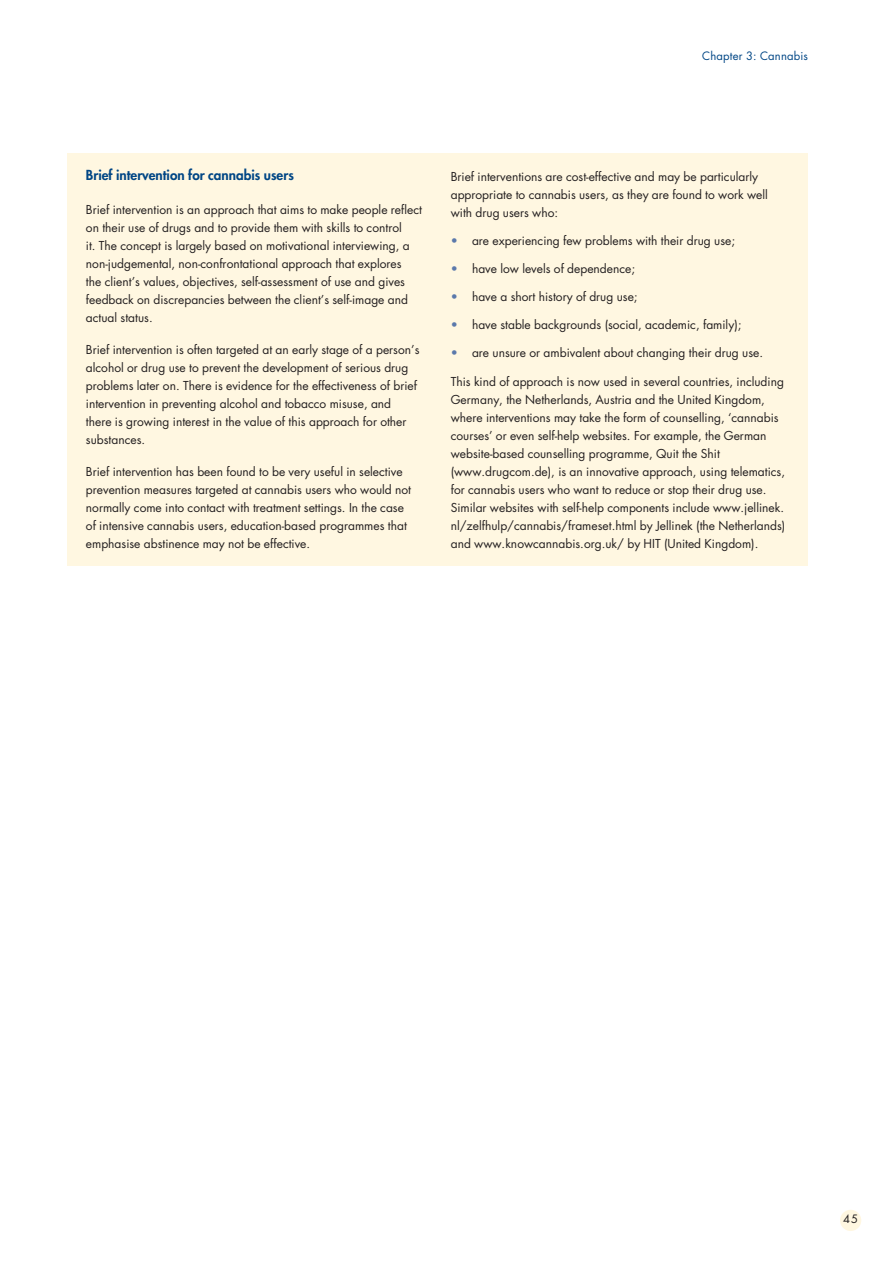
<style>
.page{position:relative;width:893px;height:1263px;background:#fff}
.page>*{position:absolute;margin:0;border:0;box-sizing:border-box;transform-origin:0 0}
.t1{font:800 13.5px "Futura";color:#004685}
.t2{font:12px/18px "Futura";color:#231f20}
.t3{font:11.25px "Futura";letter-spacing:.015em;color:#004685}
.t4{font:11.25px "Futura";color:#231f20}
.s1{color:#5b79ab}
</style>
<div class="page">
<div style="left:840px;top:1210px;width:21px;height:21px;background:#fff7e1;border-radius:50%"></div>
<div style="left:68px;top:153px;width:740px;height:413px;background:#fff7e1"></div>
<p class="t3" style="left:702px;top:51px;width:107px">Chapter 3: Cannabis</p>
<p class="t1" style="left:86px;top:169px;width:209px">Brief intervention for cannabis users</p>
<p class="t2" style="left:86px;top:201px;width:337px">Brief intervention is an approach that aims to make people reflect on their use of drugs and to provide them with skills to control<br>it. The concept is largely based on motivational interviewing, a non-judgemental, non-confrontational approach that explores<br>the client’s values, objectives, self-assessment of use and gives feedback on discrepancies between the client’s self-image and actual status.</p>
<p class="t2" style="left:86px;top:341px;width:335px">Brief intervention is often targeted at an early stage of a person’s alcohol or drug use to prevent the development of serious drug problems later on. There is evidence for the effectiveness of brief intervention in preventing alcohol and tobacco misuse, and there is growing interest in the value of this approach for other substances.</p>
<p class="t2" style="left:86px;top:463px;width:327px">Brief intervention has been found to be very useful in selective prevention measures targeted at cannabis users who would not normally come into contact with treatment settings. In the case of intensive cannabis users, education-based programmes that emphasise abstinence may not be effective.</p>
<p class="t2" style="left:451px;top:168px;width:318px">Brief interventions are cost-effective and may be particularly appropriate to cannabis users, as they are found to work well with drug users who:</p>
<p class="t2" style="left:451px;top:232px;width:286px"><span class="s1">•</span> are experiencing few problems with their drug use;</p>
<p class="t2" style="left:451px;top:261px;width:186px"><span class="s1">•</span> have low levels of dependence;</p>
<p class="t2" style="left:451px;top:289px;width:188px"><span class="s1">•</span> have a short history of drug use;</p>
<p class="t2" style="left:451px;top:317px;width:292px"><span class="s1">•</span> have stable backgrounds (social, academic, family);</p>
<p class="t2" style="left:451px;top:345px;width:314px"><span class="s1">•</span> are unsure or ambivalent about changing their drug use.</p>
<p class="t2" style="left:451px;top:373px;width:336px">This kind of approach is now used in several countries, including Germany, the Netherlands, Austria and the United Kingdom, where interventions may take the form of counselling, ‘cannabis courses’ or even self-help websites. For example, the German website-based counselling programme, Quit the Shit (www.drugcom.de), is an innovative approach, using telematics, for cannabis users who want to reduce or stop their drug use.<br>Similar websites with self-help components include www.jellinek. nl/zelfhulp/cannabis/frameset.html by Jellinek (the Netherlands) and www.knowcannabis.org.uk/ by HIT (United Kingdom).</p>
<p class="t4" style="left:843px;top:1213px;width:16px">45</p>
</div>
